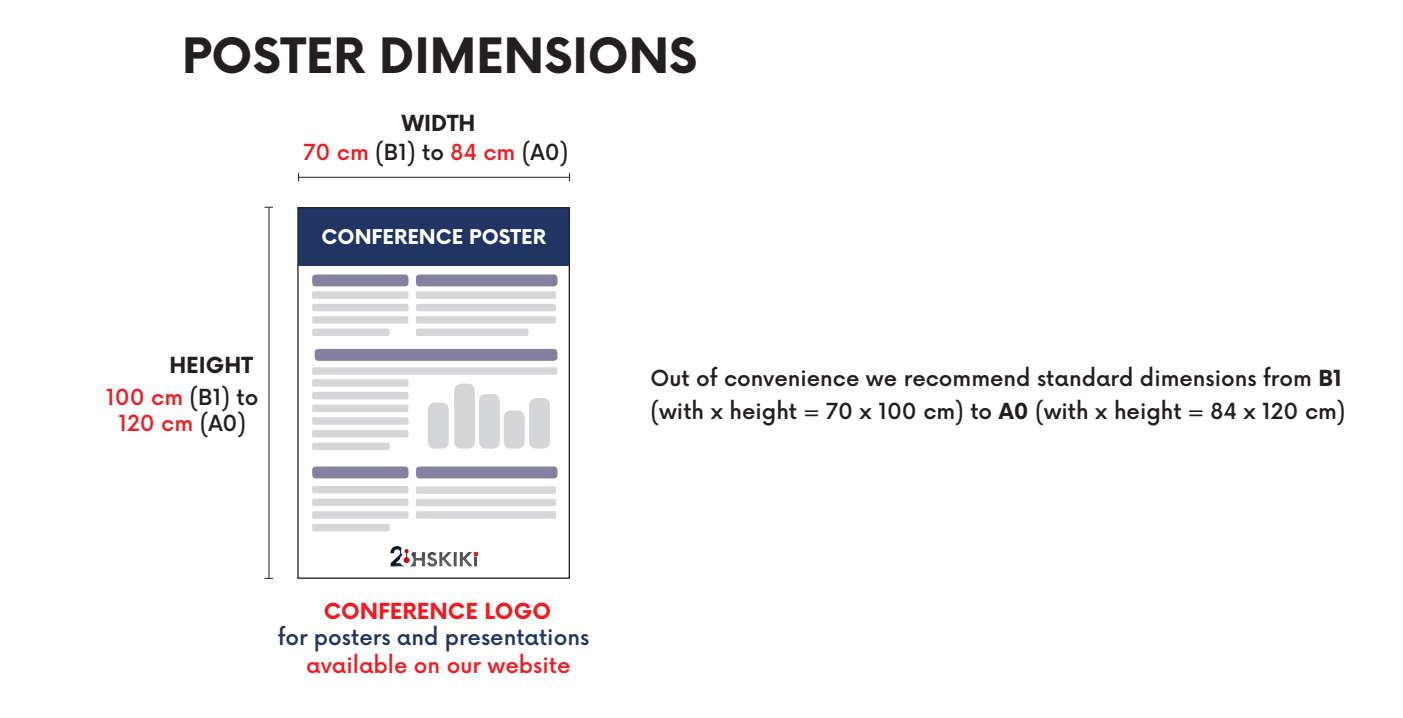
<style>
.page{position:relative;width:1403px;height:718px;background:#fff}
.page>*{position:absolute;margin:0;border:0;box-sizing:border-box;transform-origin:0 0}
.t1{font:700 47.43px "Now";color:#231f20}
.t2{font:500 21.53px/33.8px "Now";color:#231f20}
.t3{font:500 21.53px/25.9px "Now";color:#ee1d23;text-align:center}
.t4{font:500 21.53px "Now";color:#213564}
.t5{font:700 21.53px "Now";color:#ee1d23}
.t6{font:700 21.53px "Now";color:#231f20}
.t7{font:700 19.95px "Now";color:#fff}
.s1{color:#ee1d23}
.s2{color:#231f20}
.s3{font-weight:700}
</style>
<div class="page">
<div style="left:298px;top:208px;width:271px;height:57px;background:#213564"></div>
<div style="left:297px;top:207px;width:273px;height:372px;border:1px solid #231f20"></div>
<hr style="left:269px;top:208px;width:1px;height:370px;background:#231f20">
<hr style="left:298px;top:177px;width:271px;height:1px;background:#231f20">
<svg style="left:390px;top:546px;width:4px;height:21px"></svg>
<div style="left:394px;top:539px;width:97px;height:28px;background:#231f20;opacity:.35"></div>
<div style="left:312px;top:274px;width:96px;height:12px;background:#8282a0;border-radius:4px"></div>
<div style="left:312px;top:291px;width:96px;height:8px;background:#d5d6d8;border-radius:2px"></div>
<div style="left:312px;top:379px;width:96px;height:8px;background:#d5d6d8;border-radius:2px"></div>
<div style="left:312px;top:367px;width:245px;height:8px;background:#d5d6d8;border-radius:2px"></div>
<div style="left:416px;top:291px;width:140px;height:8px;background:#d5d6d8;border-radius:2px"></div>
<div style="left:416px;top:486px;width:140px;height:8px;background:#d5d6d8;border-radius:2px"></div>
<div style="left:312px;top:304px;width:96px;height:7px;background:#d5d6d8;border-radius:2px"></div>
<div style="left:312px;top:392px;width:96px;height:7px;background:#d5d6d8;border-radius:2px"></div>
<div style="left:416px;top:304px;width:140px;height:7px;background:#d5d6d8;border-radius:2px"></div>
<div style="left:416px;top:499px;width:140px;height:7px;background:#d5d6d8;border-radius:2px"></div>
<div style="left:312px;top:316px;width:96px;height:8px;background:#d5d6d8;border-radius:2px"></div>
<div style="left:312px;top:405px;width:96px;height:7px;background:#d5d6d8;border-radius:2px"></div>
<div style="left:312px;top:486px;width:96px;height:7px;background:#d5d6d8;border-radius:2px"></div>
<div style="left:312px;top:417px;width:96px;height:8px;background:#d5d6d8;border-radius:2px"></div>
<div style="left:312px;top:498px;width:96px;height:8px;background:#d5d6d8;border-radius:2px"></div>
<div style="left:312px;top:430px;width:96px;height:7px;background:#d5d6d8;border-radius:2px"></div>
<div style="left:312px;top:511px;width:96px;height:8px;background:#d5d6d8;border-radius:2px"></div>
<div style="left:312px;top:443px;width:77px;height:7px;background:#d5d6d8;border-radius:2px"></div>
<div style="left:428px;top:402px;width:20px;height:47px;background:#d5d6d8;border-radius:7px"></div>
<div style="left:454px;top:384px;width:21px;height:65px;background:#d5d6d8;border-radius:7px"></div>
<div style="left:479px;top:394px;width:20px;height:55px;background:#d5d6d8;border-radius:7px"></div>
<div style="left:503px;top:410px;width:21px;height:39px;background:#d5d6d8;border-radius:7px"></div>
<div style="left:529px;top:398px;width:21px;height:51px;background:#d5d6d8;border-radius:7px"></div>
<div style="left:312px;top:524px;width:77px;height:7px;background:#d5d6d8;border-radius:2px"></div>
<div style="left:416px;top:316px;width:140px;height:8px;background:#d5d6d8;border-radius:2px"></div>
<div style="left:416px;top:511px;width:140px;height:7px;background:#d5d6d8;border-radius:2px"></div>
<div style="left:312px;top:329px;width:77px;height:7px;background:#d5d6d8;border-radius:2px"></div>
<div style="left:416px;top:329px;width:112px;height:7px;background:#d5d6d8;border-radius:2px"></div>
<div style="left:312px;top:466px;width:96px;height:12px;background:#8282a0;border-radius:4px"></div>
<div style="left:416px;top:274px;width:141px;height:12px;background:#8282a0;border-radius:4px"></div>
<div style="left:314px;top:349px;width:243px;height:12px;background:#8282a0;border-radius:4px"></div>
<div style="left:416px;top:466px;width:141px;height:12px;background:#8282a0;border-radius:4px"></div>
<p class="t1" style="left:182px;top:21px;width:516px">POSTER DIMENSIONS</p>
<p class="t6" style="left:402px;top:107px;width:75px">WIDTH</p>
<p class="t2" style="left:303px;top:134px;width:267px"><span class="s1">70 cm</span> (B1) to <span class="s1">84 cm</span> (A0)</p>
<p class="t6" style="left:169px;top:349px;width:85px">HEIGHT</p>
<p class="t3" style="left:106px;top:383px;width:153px">100 cm <span class="s2">(B1) to<br></span>120 cm <span class="s2">(A0)</span></p>
<p class="t7" style="left:321px;top:222px;width:226px">CONFERENCE POSTER</p>
<p class="t2" style="left:650px;top:360px;width:696px">Out of convenience we recommend standard dimensions from <span class="s3">B1 </span>(with x height = 70 x 100 cm) to <span class="s3">A0</span> (with x height = 84 x 120 cm)</p>
<p class="t5" style="left:323px;top:595px;width:229px">CONFERENCE LOGO</p>
<p class="t4" style="left:278px;top:620px;width:313px">for posters and presentations</p>
<p class="t3" style="left:306px;top:651px;width:266px">available on our website</p>
</div>
